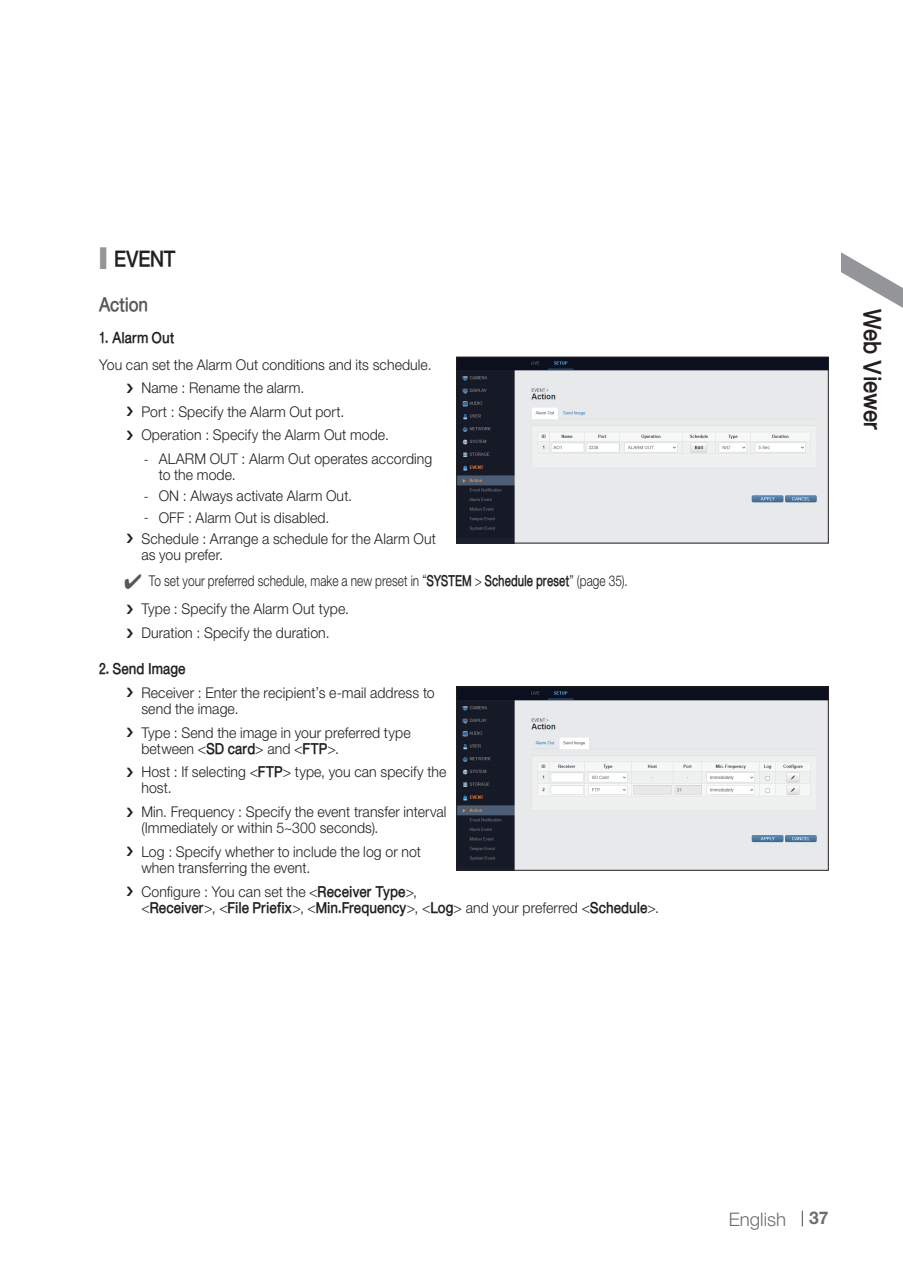
<style>
.page{position:relative;width:903px;height:1275px;background:#fff}
.page>*{position:absolute;margin:0;border:0;box-sizing:border-box;transform-origin:0 0}
.t1{font:21px "D Xgo Std 60";color:#231f20}
.t2{font:19.6px "D Xgo Std 60";letter-spacing:-.025em;color:#231f20;scale:.95 1}
.t3{font:300 18.72px "Helvetica Neue LT Pro";color:#6c6d70}
.t4{font:16.97px "D Xgo Std 60";letter-spacing:-.015em;color:#57585a;scale:.95 1}
.t5{font:300 14.88px/16.1px "Helvetica Neue LT Pro";letter-spacing:.005em;color:#231f20;scale:.95 1}
.t6{font:13.47px "D Xgo Std 60";color:#231f20;scale:.95 1}
.s1{font-family:"Helvetica Neue cp";font-size:13.47px}
.s2{font-family:"D Xgo Std 20";font-weight:400;font-size:13.47px}
.s3{font-family:"D Xgo Std 60";font-weight:400;font-size:13.47px}
.s4{font-family:"Helvetica Neue LT Pro";font-weight:300;font-size:14.88px}
.s5{font-family:"Helvetica Neue cp";font-weight:700;font-size:17.5px}
</style>
<div class="page">
<svg style="left:841px;top:252px;width:62px;height:56px"></svg>
<img style="left:458px;top:689px;width:368px;height:179px">
<div style="left:456px;top:687px;width:372px;height:183px;border:1px solid #231f20"></div>
<img style="left:458px;top:359px;width:368px;height:182px">
<div style="left:456px;top:357px;width:372px;height:186px;border:1px solid #231f20"></div>
<h2 class="t2" style="left:114px;top:249px;width:67px">EVENT</h2>
<p class="t4" style="left:99px;top:296px;width:53px">Action</p>
<p class="t6" style="left:99px;top:331px;width:80px">1. Alarm Out</p>
<p class="t5" style="left:141px;top:352px;width:307px;line-height:23.6px;text-indent:-42px">You can set the Alarm Out conditions and its schedule.<br>Name : Rename the alarm.<br>Port : Specify the Alarm Out port.<br>Operation : Specify the Alarm Out mode.</p>
<p class="t5" style="left:159px;top:450px;width:289px;text-indent:-15px"><span class="s1">-</span> ALARM OUT : Alarm Out operates according to the mode.</p>
<p class="t5" style="left:144px;top:488px;width:221px"><span class="s1">-</span> ON : Always activate Alarm Out.</p>
<p class="t5" style="left:141px;top:506px;width:311px;line-height:21.2px"><span class="s1">-</span> OFF : Alarm Out is disabled.<br>Schedule : Arrange a schedule for the Alarm Out</p>
<p class="t5" style="left:149px;top:541px;width:505px;line-height:26.1px;text-indent:-7px">as you prefer.<br>To set your preferred schedule, make a new preset in <span class="s2">“</span><span class="s3">SYSTEM</span> &gt; <span class="s3">Schedule preset</span><span class="s2">”</span> (page 35).</p>
<p class="t5" style="left:141px;top:597px;width:220px;line-height:23.6px">Type : Specify the Alarm Out type.<br>Duration : Specify the duration.</p>
<p class="t6" style="left:99px;top:662px;width:92px">2. Send Image</p>
<p class="t5" style="left:141px;top:684px;width:310px">Receiver : Enter the recipient<span class="s2">’</span>s e-mail address to send the image.</p>
<p class="t5" style="left:141px;top:724px;width:285px">Type : Send the image in your preferred type between &lt;<span class="s3">SD card</span>&gt; and &lt;<span class="s3">FTP</span>&gt;.</p>
<p class="t5" style="left:141px;top:764px;width:323px">Host : If selecting &lt;<span class="s3">FTP</span>&gt; type, you can specify the host.</p>
<p class="t5" style="left:141px;top:803px;width:323px">Min. Frequency : Specify the event transfer interval (Immediately or within 5~300 seconds).</p>
<p class="t5" style="left:141px;top:843px;width:296px">Log : Specify whether to include the log or not when transferring the event.</p>
<p class="t5" style="left:141px;top:883px;width:292px">Configure : You can set the &lt;<span class="s3">Receiver Type</span>&gt;,</p>
<p class="t6" style="left:141px;top:901px;width:546px"><span class="s4">&lt;</span>Receiver<span class="s4">&gt;, &lt;</span>File Priefix<span class="s4">&gt;, &lt;</span>Min.Frequency<span class="s4">&gt;, &lt;</span>Log<span class="s4">&gt; and your preferred &lt;</span>Schedule<span class="s4">&gt;.</span></p>
<h1 class="t1" style="left:883px;top:309px;width:123px;rotate:90deg">Web Viewer</h1>
<p class="t3" style="left:729px;top:1207px;width:101px">English <sup>|</sup> <span class="s5">37</span></p>
</div>
